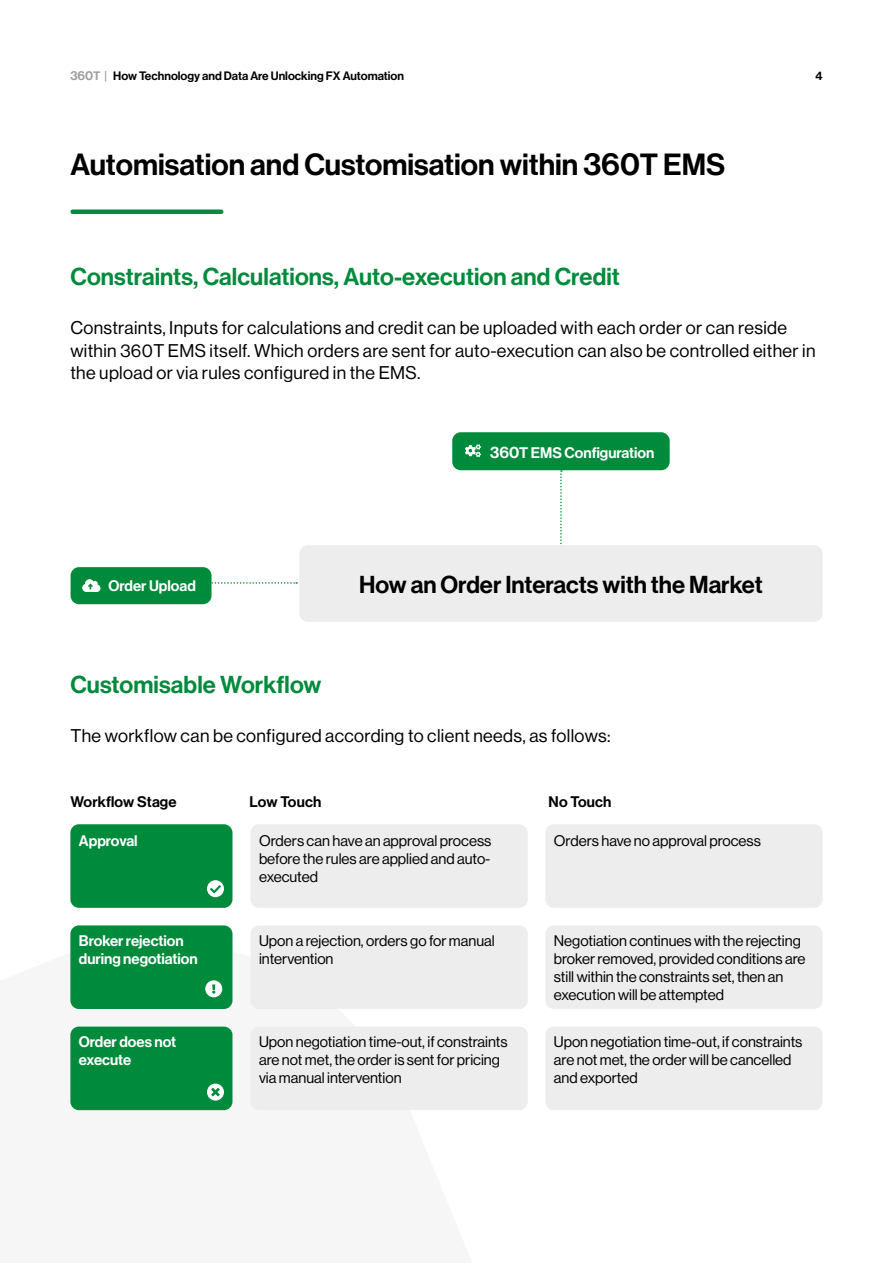
<style>
.page{position:relative;width:893px;height:1263px;background:#fff}
.page>*{position:absolute;margin:0;border:0;box-sizing:border-box;transform-origin:0 0}
.t1{font:30px "N Haas Grotesk DS Pro 65 Md";color:#000}
.t2{font:24px "N Haas Grotesk DS Pro 65 Md";letter-spacing:.005em;color:#008a3c}
.t3{font:24px "N Haas Grotesk DS Pro 65 Md";color:#000}
.t4{font:18px/22.5px "N Haas Grotesk DS Pro 55 Rg";letter-spacing:.02em;color:#000}
.t5{font:15px/18px "N Haas Grotesk DS Pro 55 Rg";color:#000}
.t6{font:15px/18px "N Haas Grotesk DS Pro 65 Md";color:#fff}
.t7{font:15px "N Haas Grotesk DS Pro 65 Md";letter-spacing:.01em;color:#000}
.t8{font:12px "N Haas Grotesk DS Pro 65 Md";color:#000}
.s1{font-size:12.75px;color:#9d9d9c}
.s2{color:#9d9d9c}
.s3{font-size:31.5px}
.s4{font-size:16.2px}
</style>
<div class="page">
<div style="left:73px;top:209px;width:148px;height:5px;background:#008a3c"></div>
<div style="left:70px;top:925px;width:162px;height:84px;background:#008a3c;border-radius:9px"></div>
<div style="left:251px;top:925px;width:277px;height:84px;background:#ededed;border-radius:9px"></div>
<div style="left:70px;top:1026px;width:162px;height:84px;background:#008a3c;border-radius:9px"></div>
<div style="left:251px;top:1026px;width:277px;height:84px;background:#ededed;border-radius:9px"></div>
<div style="left:70px;top:824px;width:162px;height:84px;background:#008a3c;border-radius:9px"></div>
<div style="left:251px;top:824px;width:277px;height:84px;background:#ededed;border-radius:9px"></div>
<div style="left:71px;top:567px;width:141px;height:37px;background:#008a3c;border-radius:9px"></div>
<svg style="left:82px;top:579px;width:18px;height:13px"></svg>
<svg style="left:211px;top:582px;width:86px;height:2px"></svg>
<div style="left:452px;top:432px;width:218px;height:38px;background:#008a3c;border-radius:9px"></div>
<svg style="left:465px;top:444px;width:16px;height:13px"></svg>
<svg style="left:560px;top:470px;width:2px;height:74px"></svg>
<div style="left:299px;top:545px;width:524px;height:77px;background:#ededed;border-radius:9px"></div>
<div style="left:545px;top:925px;width:278px;height:84px;background:#ededed;border-radius:9px"></div>
<div style="left:545px;top:1026px;width:278px;height:84px;background:#ededed;border-radius:9px"></div>
<div style="left:545px;top:824px;width:278px;height:84px;background:#ededed;border-radius:9px"></div>
<svg style="left:207px;top:880px;width:17px;height:17px"></svg>
<svg style="left:205px;top:980px;width:17px;height:17px"></svg>
<svg style="left:207px;top:1083px;width:17px;height:17px"></svg>
<p class="t8" style="left:70px;top:69px;width:335px"><span class="s1">360</span><span class="s2">T |</span> How Technology and Data Are Unlocking FX Automation</p>
<p class="t8" style="left:815px;top:68px;width:9px">4</p>
<h1 class="t1" style="left:70px;top:148px;width:657px">Automisation and Customisation within <span class="s3">360</span>T EMS</h1>
<h2 class="t2" style="left:70px;top:263px;width:551px">Constraints, Calculations, Auto-execution and Credit</h2>
<p class="t4" style="left:70px;top:317px;width:747px">Constraints, Inputs for calculations and credit can be uploaded with each order or can reside within 360T EMS itself. Which orders are sent for auto-execution can also be controlled either in the upload or via rules configured in the EMS.</p>
<p class="t6" style="left:490px;top:443px;width:166px"><span class="s4">360</span>T EMS Configuration</p>
<p class="t6" style="left:109px;top:577px;width:89px">Order Upload</p>
<h2 class="t2" style="left:70px;top:671px;width:253px">Customisable Workflow</h2>
<h2 class="t3" style="left:359px;top:570px;width:405px">How an Order Interacts with the Market</h2>
<p class="t4" style="left:70px;top:725px;width:542px">The workflow can be configured according to client needs, as follows:</p>
<p class="t7" style="left:71px;top:793px;width:108px">Workflow Stage</p>
<p class="t7" style="left:249px;top:793px;width:73px">Low Touch</p>
<p class="t7" style="left:549px;top:793px;width:64px">No Touch</p>
<p class="t6" style="left:79px;top:832px;width:60px">Approval</p>
<p class="t5" style="left:259px;top:832px;width:234px;text-align:justify">Orders can have an approval process before the rules are applied and auto&shy;executed</p>
<p class="t5" style="left:554px;top:832px;width:209px">Orders have no approval process</p>
<p class="t6" style="left:79px;top:931px;width:120px">Broker rejection during negotiation</p>
<p class="t5" style="left:259px;top:931px;width:237px">Upon a rejection, orders go for manual intervention</p>
<p class="t6" style="left:79px;top:1033px;width:99px">Order does not execute</p>
<p class="t5" style="left:259px;top:1032px;width:250px">Upon negotiation time-out, if constraints are not met, the order is sent for pricing via manual intervention</p>
<p class="t5" style="left:554px;top:931px;width:253px">Negotiation continues with the rejecting broker removed, provided conditions are still within the constraints set, then an execution will be attempted</p>
<p class="t5" style="left:554px;top:1032px;width:250px">Upon negotiation time-out, if constraints are not met, the order will be cancelled and exported</p>
</div>
